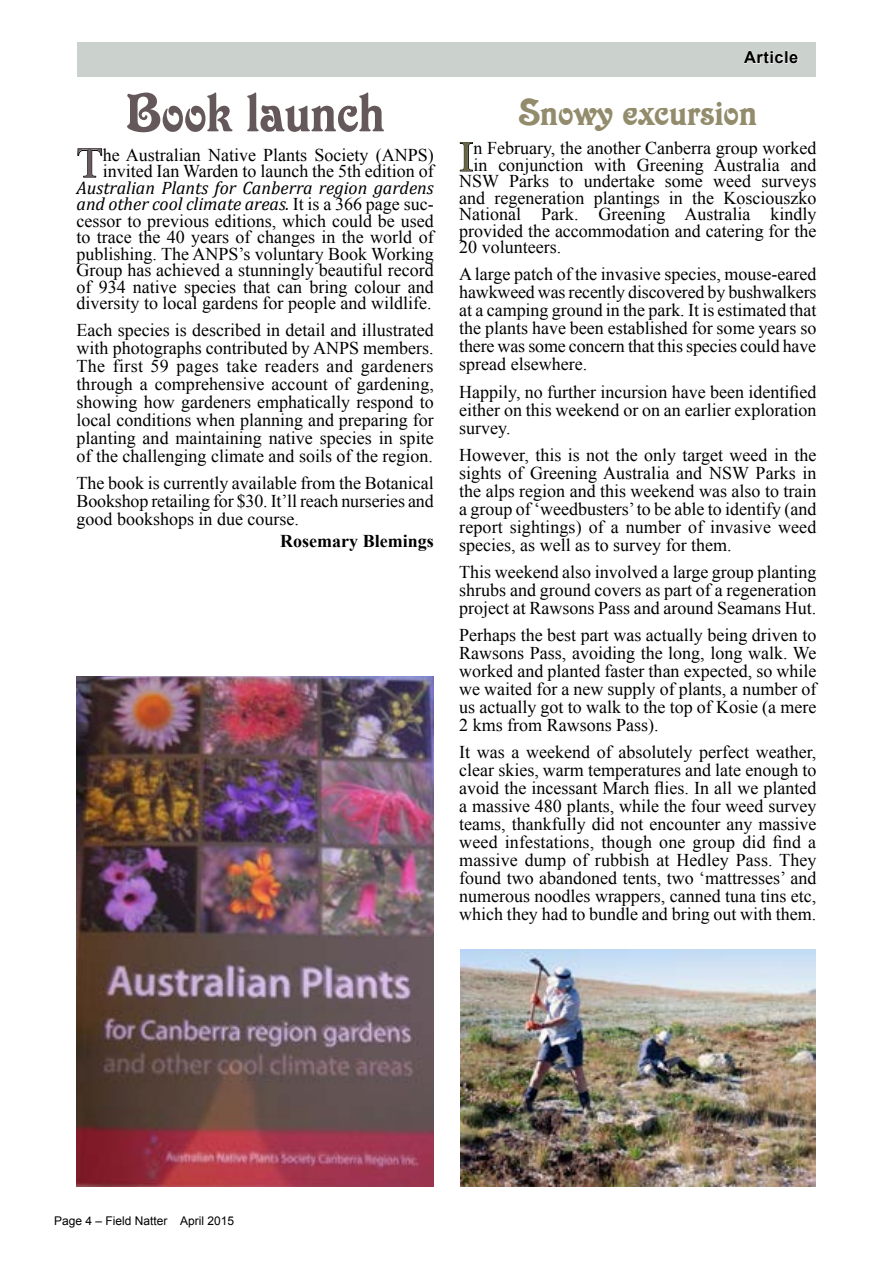
<style>
.page{position:relative;width:893px;height:1263px;background:#fff}
.page>*{position:absolute;margin:0;border:0;box-sizing:border-box;transform-origin:0 0}
.Story_heading{font:57px "Victorian D";color:#64585a}
.Body_intro_para{font:42.9px "Times New Roman";color:#675b5f}
.Body_intro_para-2{font:42.9px "Times New Roman";color:#696647}
.Story_heading-2{font:39px "Victorian D";color:#928c6c}
.Body_text{font:18px/18px "Times New Roman";color:#000;text-align:justify}
.Body_intro_para-3{font:18px/16.5px "Times New Roman";color:#000;text-align:right}
.author{font:700 18px "Times New Roman";color:#000}
.t1{font:700 16.5px "Arial";letter-spacing:.03em;color:#000}
.t2{font:12px "Arial";color:#000}
.s1{font-family:"Cambria";font-style:italic}
</style>
<div class="page">
<div style="left:77px;top:43px;width:739px;height:34px;background:#cbd2ce"></div>
<svg style="left:77px;top:148px;width:25px;height:30px"></svg>
<img style="left:77px;top:676px;width:357px;height:510px">
<svg style="left:460px;top:142px;width:13px;height:30px"></svg>
<img style="left:460px;top:949px;width:356px;height:237px">
<svg style="left:743px;top:50px;width:56px;height:14px"></svg>
<p class="Story_heading" style="left:126px;top:84px;width:261px">Book launch</p>
<p class="Body_intro_para-3" style="left:77px;top:146px;width:359px">he Australian Native Plants Society (ANPS) invited Ian Warden to launch the 5th edition of <span class="s1">Australian Plants for Canberra region gardens and other cool climate areas.</span> It is a 366 page suc&shy;cessor to previous editions, which could be used to trace the 40 years of changes in the world of publishing. The ANPS’s voluntary Book Working Group has achieved a stunningly beautiful record of 934 native species that can bring colour and diversity to local gardens for people and wildlife.</p>
<p class="Body_text" style="left:77px;top:321px;width:359px">Each species is described in detail and illustrated with photographs contributed by ANPS members.<br>The first 59 pages take readers and gardeners through a comprehensive account of gardening, showing how gardeners emphatically respond to local conditions when planning and preparing for planting and maintaining native species in spite of the challenging climate and soils of the region.</p>
<p class="Body_text" style="left:77px;top:474px;width:359px">The book is currently available from the Botanical Bookshop retailing for $30. It’ll reach nurseries and good bookshops in due course.</p>
<p class="author" style="left:280px;top:528px;width:155px">Rosemary Blemings</p>
<p class="Body_intro_para" style="left:77px;top:134px;width:28px">T</p>
<p class="t1" style="left:744px;top:46px;width:56px">Article</p>
<p class="Story_heading-2" style="left:519px;top:93px;width:240px">Snowy excursion</p>
<p class="Body_intro_para-2" style="left:459px;top:128px;width:16px">I</p>
<p class="Body_intro_para-3" style="left:474px;top:140px;width:344px">n February, the another Canberra group worked</p>
<p class="Body_intro_para-3" style="left:474px;top:156px;width:344px">in conjunction with Greening Australia and</p>
<p class="Body_intro_para-3" style="left:459px;top:173px;width:359px">NSW Parks to undertake some weed surveys</p>
<p class="Body_intro_para-3" style="left:459px;top:189px;width:359px">and regeneration plantings in the Kosciouszko</p>
<p class="Body_intro_para-3" style="left:459px;top:206px;width:359px">National Park. Greening Australia kindly</p>
<p class="Body_intro_para-3" style="left:459px;top:222px;width:359px">provided the accommodation and catering for the</p>
<p class="Body_intro_para-3" style="left:459px;top:239px;width:103px">20 volunteers.</p>
<p class="Body_text" style="left:459px;top:265px;width:359px">A large patch of the invasive species, mouse-eared hawkweed was recently discovered by bushwalkers at a camping ground in the park. It is estimated that the plants have been established for some years so there was some concern that this species could have spread elsewhere.</p>
<p class="Body_text" style="left:459px;top:382px;width:359px">Happily, no further incursion have been identified either on this weekend or on an earlier exploration survey.</p>
<p class="Body_text" style="left:459px;top:445px;width:359px">However, this is not the only target weed in the sights of Greening Australia and NSW Parks in the alps region and this weekend was also to train a group of ‘weedbusters’ to be able to identify (and report sightings) of a number of invasive weed species, as well as to survey for them.</p>
<p class="Body_text" style="left:459px;top:562px;width:359px">This weekend also involved a large group planting shrubs and ground covers as part of a regeneration project at Rawsons Pass and around Seamans Hut.</p>
<p class="Body_text" style="left:459px;top:625px;width:359px">Perhaps the best part was actually being driven to Rawsons Pass, avoiding the long, long walk. We worked and planted faster than expected, so while we waited for a new supply of plants, a number of us actually got to walk to the top of Kosie (a mere 2 kms from Rawsons Pass).</p>
<p class="Body_text" style="left:459px;top:742px;width:359px">It was a weekend of absolutely perfect weather, clear skies, warm temperatures and late enough to avoid the incessant March flies. In all we planted a massive 480 plants, while the four weed survey teams, thankfully did not encounter any massive weed infestations, though one group did find a massive dump of rubbish at Hedley Pass. They found two abandoned tents, two ‘mattresses’ and numerous noodles wrappers, canned tuna tins etc, which they had to bundle and bring out with them.</p>
<p class="t2" style="left:54px;top:1213px;width:182px">Page 4 – Field Natter April 2015</p>
</div>
